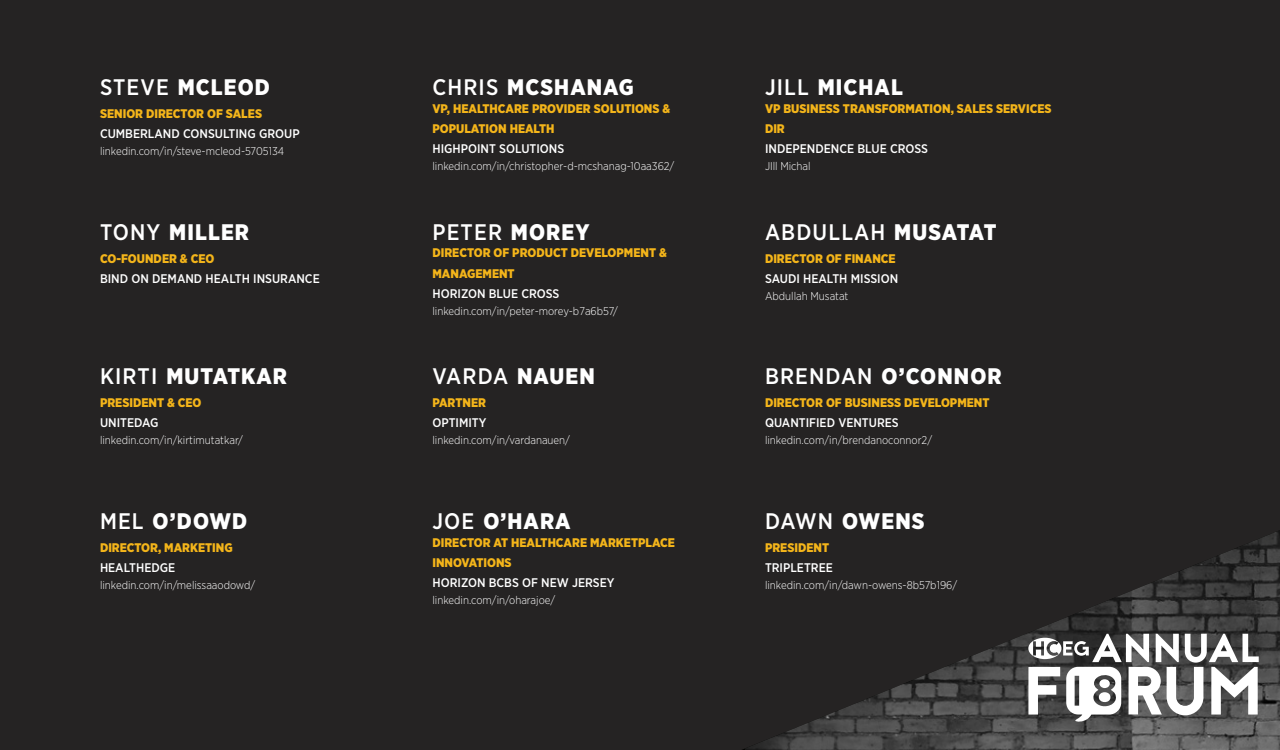
<style>
.page{position:relative;width:1280px;height:750px;background:#252323}
.page>*{position:absolute;margin:0;border:0;box-sizing:border-box;transform-origin:0 0}
.t1{font:900 22.5px "Gotham Narrow";letter-spacing:.05em;color:#fff}
.t2{font:500 22.5px "Gotham Narrow";letter-spacing:.05em;color:#fff}
.t3{font:900 12.5px/20.2px "Gotham Narrow";color:#f4b51a}
.t4{font:500 12.5px "Gotham Narrow";color:#fff}
.t5{font:300 11.25px "Gotham Narrow";color:#fff}
.s1{font-weight:500}
.s2{font-weight:900}
</style>
<div class="page">
<img style="left:745px;top:530px;width:535px;height:220px">
<svg style="left:1028px;top:634px;width:231px;height:88px;background:#959595"></svg>
<div style="left:1099px;top:679px;width:11px;height:9px;background:#fff;border-radius:50%"></div>
<h1 class="t1" style="left:100px;top:72px;width:171px"><span class="s1">STEVE</span> MCLEOD</h1>
<p class="t3" style="left:100px;top:103px;width:164px">SENIOR DIRECTOR OF SALES</p>
<p class="t4" style="left:100px;top:126px;width:201px">CUMBERLAND CONSULTING GROUP</p>
<p class="t5" style="left:100px;top:144px;width:186px">linkedin.com/in/steve-mcleod-5705134</p>
<h1 class="t1" style="left:100px;top:217px;width:151px"><span class="s1">TONY</span> MILLER</h1>
<p class="t3" style="left:100px;top:248px;width:116px">CO-FOUNDER &amp; CEO</p>
<p class="t4" style="left:100px;top:271px;width:221px">BIND ON DEMAND HEALTH INSURANCE</p>
<h1 class="t1" style="left:100px;top:362px;width:188px"><span class="s1">KIRTI</span> MUTATKAR</h1>
<p class="t3" style="left:100px;top:393px;width:103px">PRESIDENT &amp; CEO</p>
<p class="t4" style="left:100px;top:415px;width:60px">UNITEDAG</p>
<p class="t5" style="left:100px;top:434px;width:145px">linkedin.com/in/kirtimutatkar/</p>
<h1 class="t1" style="left:100px;top:506px;width:149px"><span class="s1">MEL</span> O’DOWD</h1>
<p class="t3" style="left:100px;top:537px;width:134px">DIRECTOR, MARKETING</p>
<p class="t4" style="left:100px;top:560px;width:77px">HEALTHEDGE</p>
<p class="t5" style="left:100px;top:578px;width:157px">linkedin.com/in/melissaaodowd/</p>
<h1 class="t1" style="left:432px;top:72px;width:203px"><span class="s1">CHRIS</span> MCSHANAG</h1>
<p class="t3" style="left:432px;top:98px;width:239px">VP, HEALTHCARE PROVIDER SOLUTIONS &amp;<br>POPULATION HEALTH</p>
<p class="t4" style="left:432px;top:141px;width:133px">HIGHPOINT SOLUTIONS</p>
<p class="t5" style="left:432px;top:159px;width:243px">linkedin.com/in/christopher-d-mcshanag-10aa362/</p>
<h1 class="t2" style="left:432px;top:218px;width:159px">PETER <span class="s2">MOREY</span></h1>
<p class="t3" style="left:432px;top:243px;width:236px">DIRECTOR OF PRODUCT DEVELOPMENT &amp;<br>MANAGEMENT</p>
<p class="t4" style="left:432px;top:286px;width:128px">HORIZON BLUE CROSS</p>
<p class="t5" style="left:432px;top:304px;width:187px">linkedin.com/in/peter-morey-b7a6b57/</p>
<h1 class="t2" style="left:432px;top:362px;width:164px">VARDA <span class="s2">NAUEN</span></h1>
<p class="t3" style="left:432px;top:393px;width:55px">PARTNER</p>
<p class="t4" style="left:432px;top:415px;width:55px">OPTIMITY</p>
<p class="t5" style="left:432px;top:434px;width:139px">linkedin.com/in/vardanauen/</p>
<h1 class="t1" style="left:432px;top:506px;width:139px"><span class="s1">JOE</span> O’HARA</h1>
<p class="t3" style="left:432px;top:532px;width:244px">DIRECTOR AT HEALTHCARE MARKETPLACE<br>INNOVATIONS</p>
<p class="t4" style="left:432px;top:575px;width:184px">HORIZON BCBS OF NEW JERSEY</p>
<p class="t5" style="left:432px;top:593px;width:124px">linkedin.com/in/oharajoe/</p>
<h1 class="t1" style="left:765px;top:72px;width:139px"><span class="s1">JILL</span> MICHAL</h1>
<p class="t3" style="left:765px;top:98px;width:288px">VP BUSINESS TRANSFORMATION, SALES SERVICES<br>DIR</p>
<p class="t4" style="left:765px;top:141px;width:165px">INDEPENDENCE BLUE CROSS</p>
<p class="t5" style="left:765px;top:159px;width:47px">JIll Michal</p>
<h1 class="t2" style="left:765px;top:218px;width:233px">ABDULLAH <span class="s2">MUSATAT</span></h1>
<p class="t3" style="left:765px;top:248px;width:132px">DIRECTOR OF FINANCE</p>
<p class="t4" style="left:765px;top:271px;width:135px">SAUDI HEALTH MISSION</p>
<p class="t5" style="left:765px;top:289px;width:85px">Abdullah Musatat</p>
<h1 class="t1" style="left:765px;top:362px;width:238px"><span class="s1">BRENDAN</span> O’CONNOR</h1>
<p class="t3" style="left:765px;top:393px;width:226px">DIRECTOR OF BUSINESS DEVELOPMENT</p>
<p class="t4" style="left:765px;top:415px;width:135px">QUANTIFIED VENTURES</p>
<p class="t5" style="left:765px;top:434px;width:169px">linkedin.com/in/brendanoconnor2/</p>
<h1 class="t1" style="left:765px;top:506px;width:161px"><span class="s1">DAWN</span> OWENS</h1>
<p class="t3" style="left:765px;top:537px;width:66px">PRESIDENT</p>
<p class="t4" style="left:765px;top:560px;width:69px">TRIPLETREE</p>
<p class="t5" style="left:765px;top:578px;width:194px">linkedin.com/in/dawn-owens-8b57b196/</p>
</div>
